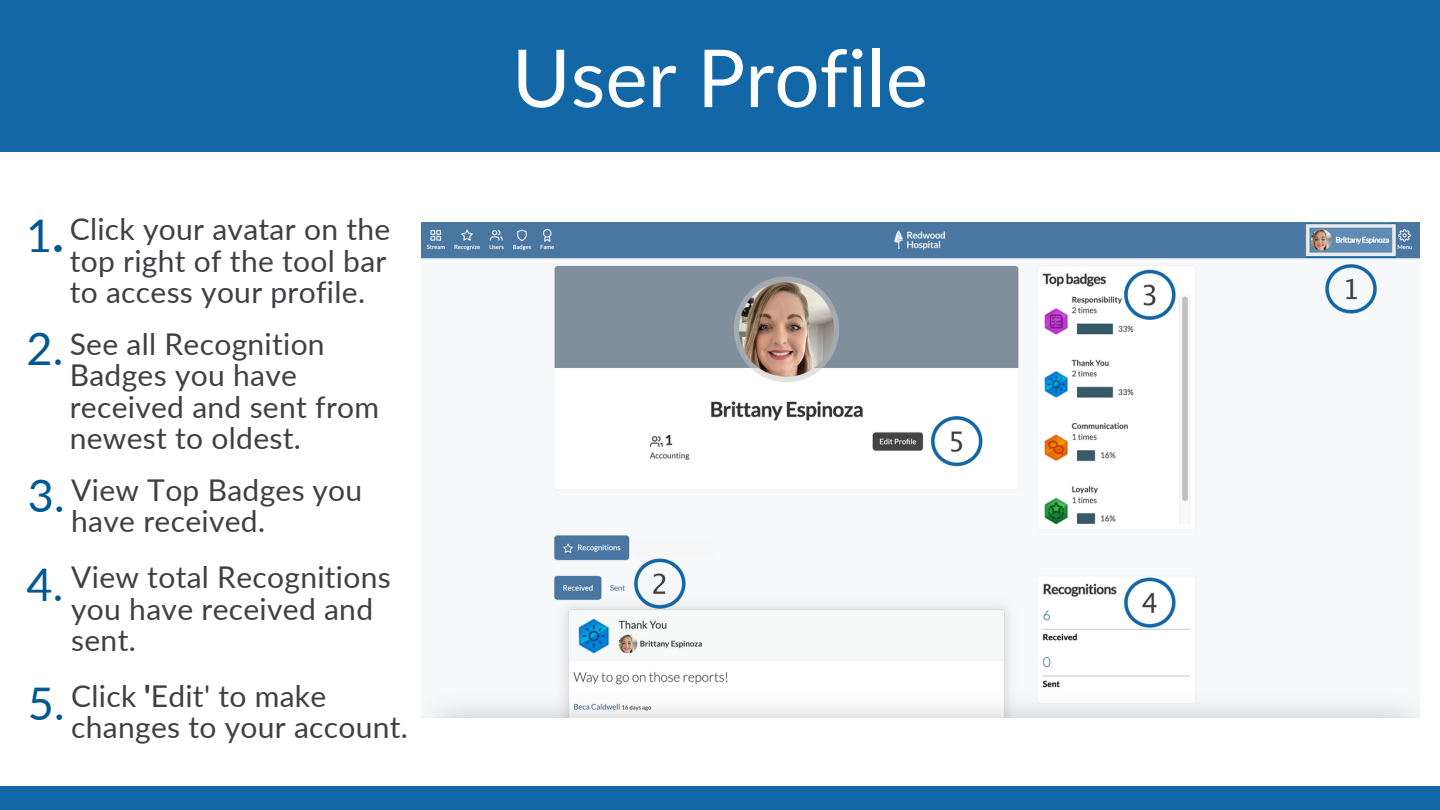
<style>
.page{position:relative;width:1440px;height:810px;background:#fff}
.page>*{position:absolute;margin:0;border:0;box-sizing:border-box;transform-origin:0 0}
.t1{font:80px "Lato";color:#fff}
.t2{font:45px "Lato";color:#015892}
.t3{font:30px/31.5px "Lato";letter-spacing:.01em;color:#403f44}
.s1{font-weight:800}
.s2{font-size:45px;color:#015892}
</style>
<div class="page">
<div style="left:0;top:786px;width:1440px;height:24px;background:#1467a6"></div>
<div style="left:0;top:0;width:1440px;height:152px;background:#1467a6"></div>
<img style="left:422px;top:222px;width:997px;height:495px">
<h2 class="t2" style="left:26px;top:207px;width:39px">1<span class="s1">.</span></h2>
<h2 class="t2" style="left:26px;top:321px;width:39px">2.</h2>
<p class="t3" style="left:70px;top:213px;width:322px">Click your avatar on the top right of the tool bar to access your profile.</p>
<p class="t3" style="left:70px;top:328px;width:311px">See all Recognition<br>Badges you have received and sent from newest to oldest.</p>
<p class="t3" style="left:71px;top:474px;width:293px;text-indent:-44px"><span class="s2">3.</span> View Top Badges you have received.</p>
<p class="t3" style="left:71px;top:561px;width:321px">View total Recognitions you have received and sent.</p>
<h2 class="t2" style="left:26px;top:556px;width:39px">4.</h2>
<p class="t3" style="left:71px;top:680px;width:338px;text-indent:-44px"><span class="s2">5.</span> Click <span class="s1">'</span>Edit' to make changes to your account.</p>
<h1 class="t1" style="left:512px;top:28px;width:418px">User Profile</h1>
</div>
